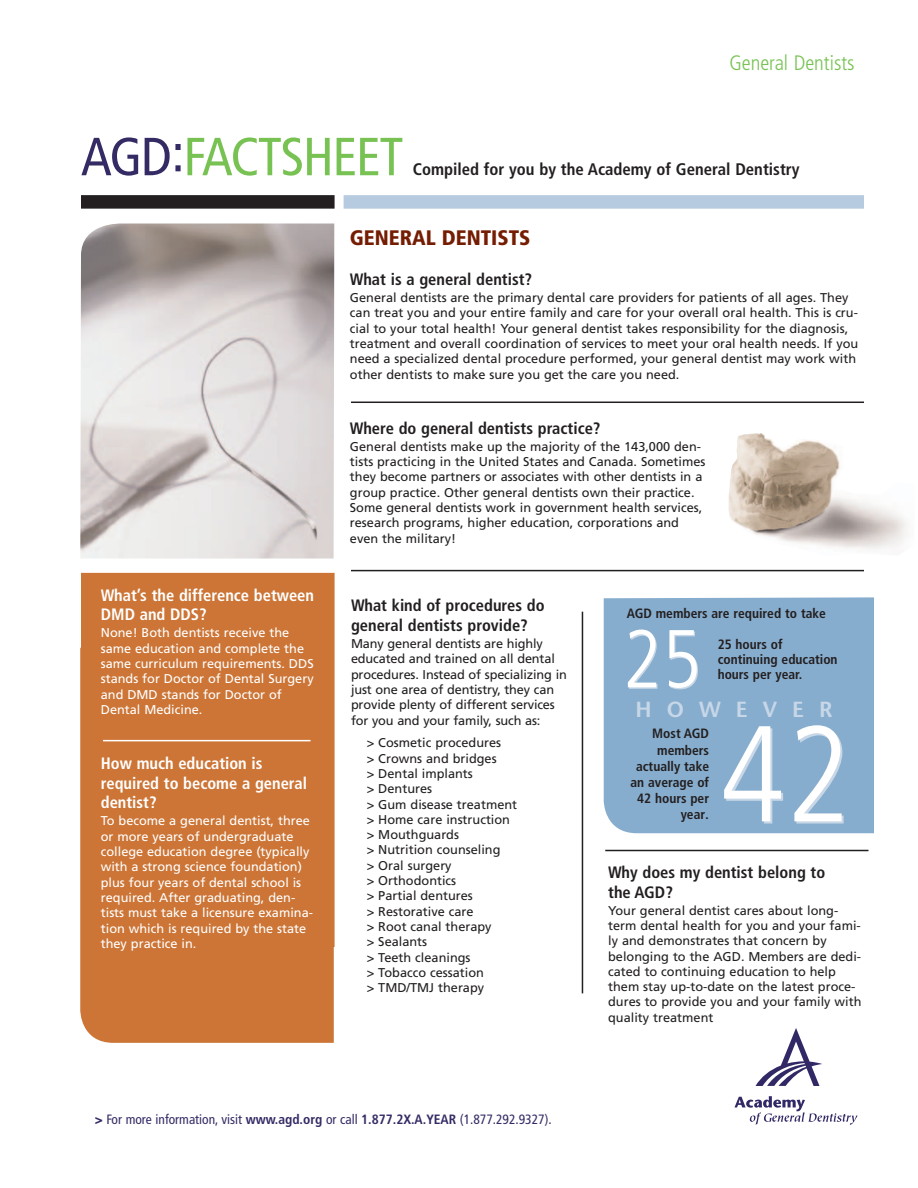
<style>
.page{position:relative;width:918px;height:1188px;background:#fff}
.page>*{position:absolute;margin:0;border:0;box-sizing:border-box;transform-origin:0 0}
.t1{font:300 condensed 136.2px "Frutiger";color:#fff}
.t2{font:300 condensed 82.05px "Frutiger";color:#fff}
.t3{font:condensed 53.55px "Frutiger";letter-spacing:-.025em;color:#77c253}
.t4{font:condensed 53.55px "Frutiger";color:#342b65}
.t5{font:600 21.9px "Stone Sans";letter-spacing:.69em;color:#c7d7e7}
.t6{font:900 condensed 21px "Frutiger";color:#741d03}
.t7{font:300 condensed 20.85px "Frutiger";color:#77c253}
.t8{font:700 condensed 16.8px "Frutiger";color:#231f20}
.t9{font:700 condensed 16.5px/19.8px "Frutiger";color:#231f20}
.t10{font:700 condensed 16.5px/19.8px "Frutiger";color:#fff}
.t11{font:700 condensed 13.5px/16.2px "Frutiger";color:#231f20}
.t12{font:condensed 13.5px "Frutiger";color:#342b65}
.t13{font:12.75px/15.3px "Frutiger";color:#231f20}
.t14{font:12.75px/15.3px "Frutiger";color:#fff}
.s1{color:#342b65}
.s2{font-family:"Stone Sans";font-weight:600;font-stretch:normal}
.s3{font-weight:900}
.s4{font-weight:700}
</style>
<div class="page">
<div style="left:81px;top:560px;width:258px;height:387px;background:#cc7536"></div>
<div style="left:81px;top:195px;width:258px;height:14px;background:#231f20"></div>
<div style="left:336px;top:195px;width:528px;height:14px;background:#b7cbe0"></div>
<div style="left:335px;top:189px;width:9px;height:874px;background:#fff"></div>
<img style="left:80px;top:223px;width:254px;height:336px">
<svg style="left:80px;top:647px;width:254px;height:396px"></svg>
<hr style="left:582px;top:612px;width:1px;height:381px;background:#231f20">
<hr style="left:351px;top:402px;width:513px;height:1px;background:#231f20">
<svg style="left:756px;top:1028px;width:66px;height:58px"></svg>
<svg style="left:735px;top:1096px;width:123px;height:29px"></svg>
<img style="left:729px;top:433px;width:178px;height:116px">
<hr style="left:605px;top:850px;width:263px;height:1px;background:#231f20">
<hr style="left:103px;top:740px;width:208px;height:1px;background:#fff">
<div style="left:604px;top:597px;width:270px;height:236px;background:#87adce"></div>
<hr style="left:351px;top:570px;width:513px;height:1px;background:#231f20">
<div style="left:71px;top:559px;width:277px;height:14px;background:#fff"></div>
<h3 class="t7" style="left:729px;top:54px;width:127px">General Dentists</h3>
<h3 class="t3" style="left:81px;top:135px;width:324px"><span class="s1">AGD</span> FACTSHEET</h3>
<h3 class="t4" style="left:172px;top:131px;width:14px">:</h3>
<h3 class="t8" style="left:413px;top:163px;width:388px">Compiled for you by the Academy of General Dentistry</h3>
<p class="t10" style="left:101px;top:586px;width:215px">What’s the difference between<br>DMD and DDS?</p>
<p class="t14" style="left:101px;top:626px;width:214px">None! Both dentists receive the same education and complete the same curriculum requirements. DDS stands for Doctor of Dental Surgery and DMD stands for Doctor of<br>Dental Medicine.</p>
<p class="t10" style="left:101px;top:755px;width:208px">How much education is required to become a general dentist?</p>
<p class="t14" style="left:101px;top:814px;width:214px">To become a general dentist, three or more years of undergraduate college education degree (typically with a strong science foundation) plus four years of dental school is required. After graduating, den&shy;tists must take a licensure examina&shy;tion which is required by the state they practice in.</p>
<h3 class="t6" style="left:350px;top:230px;width:182px">GENERAL DENTISTS</h3>
<p class="t9" style="left:350px;top:271px;width:184px">What is a general dentist?</p>
<p class="t13" style="left:350px;top:291px;width:510px">General dentists are the primary dental care providers for patients of all ages. They can treat you and your entire family and care for your overall oral health. This is cru&shy;cial to your total health! Your general dentist takes responsibility for the diagnosis, treatment and overall coordination of services to meet your oral health needs. If you need a specialized dental procedure performed, your general dentist may work with other dentists to make sure you get the care you need.</p>
<p class="t9" style="left:350px;top:419px;width:252px">Where do general dentists practice?</p>
<p class="t13" style="left:350px;top:440px;width:357px">General dentists make up the majority of the 143,000 den&shy;tists practicing in the United States and Canada. Sometimes they become partners or associates with other dentists in a group practice. Other general dentists own their practice.<br>Some general dentists work in government health services, research programs, higher education, corporations and even the military!</p>
<p class="t9" style="left:351px;top:597px;width:195px">What kind of procedures do general dentists provide?</p>
<p class="t13" style="left:351px;top:637px;width:217px">Many general dentists are highly educated and trained on all dental procedures. Instead of specializing in just one area of dentistry, they can provide plenty of different services for you and your family, such as:</p>
<p class="t13" style="left:367px;top:736px;width:152px">&gt; Cosmetic procedures<br>&gt; Crowns and bridges<br>&gt; Dental implants<br>&gt; Dentures<br>&gt; Gum disease treatment &gt; Home care instruction &gt; Mouthguards<br>&gt; Nutrition counseling<br>&gt; Oral surgery<br>&gt; Orthodontics<br>&gt; Partial dentures<br>&gt; Restorative care<br>&gt; Root canal therapy<br>&gt; Sealants<br>&gt; Teeth cleanings<br>&gt; Tobacco cessation<br>&gt; TMD/TMJ therapy</p>
<p class="t11" style="left:627px;top:606px;width:201px">AGD members are required to take</p>
<p class="t11" style="left:718px;top:638px;width:121px;line-height:15px">25 hours of continuing education</p>
<h2 class="t2" style="left:622px;top:626px;width:80px">25</h2>
<p class="t11" style="left:718px;top:668px;width:86px">hours per year.</p>
<h3 class="t5" style="left:636px;top:700px;width:198px">HOWEVER</h3>
<p class="t11" style="left:631px;top:727px;width:80px;text-align:right">Most AGD members actually take an average of<br>42 hours per year<span class="s2">.</span></p>
<h1 class="t1" style="left:720px;top:719px;width:132px">42</h1>
<p class="t9" style="left:608px;top:864px;width:219px">Why does my dentist belong to the AGD?</p>
<p class="t13" style="left:608px;top:904px;width:255px">Your general dentist cares about long&shy;term dental health for you and your fami&shy;ly and demonstrates that concern by belonging to the AGD. Members are dedi&shy;cated to continuing education to help them stay up-to-date on the latest proce&shy;dures to provide you and your family with quality treatment</p>
<p class="t12" style="left:95px;top:1114px;width:458px"><span class="s3">&gt;</span> For more information, visit <span class="s4">www.agd.org</span> or call <span class="s4">1.877.2X.A.YEAR</span> (1.877.292.9327).</p>
</div>
